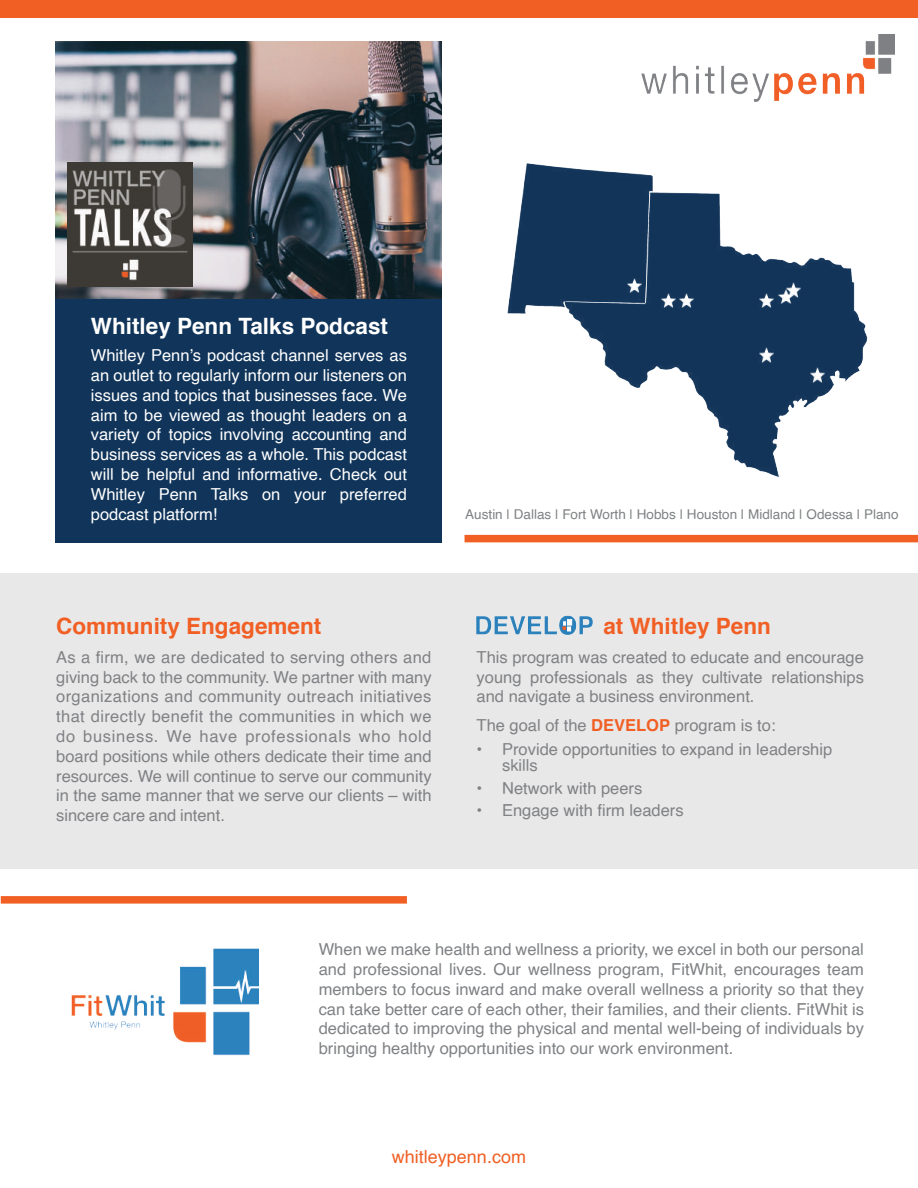
<style>
.page{position:relative;width:918px;height:1188px;background:#fff}
.page>*{position:absolute;margin:0;border:0;box-sizing:border-box;transform-origin:0 0}
.t1{font:700 22.5px "Helvetica";color:#f15f24}
.t2{font:700 22.5px "Helvetica";color:#fff}
.t3{font:18px "Helvetica";color:#f15f24}
.t4{font:16.5px/19.8px "Helvetica";color:#7f8184;text-align:justify}
.t5{font:16.5px/19.8px "Helvetica";color:#fff;text-align:justify}
.t6{font:13.5px "Helvetica";color:#7e8183}
.s1{font-weight:700;color:#f15f24}
</style>
<div class="page">
<div style="left:1px;top:573px;width:917px;height:295px;background:#e9e8e8"></div>
<img style="left:641px;top:34px;width:254px;height:67px">
<div style="left:0;top:0;width:918px;height:18px;background:#f15f24"></div>
<img style="left:507px;top:163px;width:361px;height:314px">
<img style="left:627px;top:278px;width:15px;height:15px">
<img style="left:661px;top:293px;width:15px;height:15px">
<img style="left:679px;top:293px;width:15px;height:15px">
<img style="left:759px;top:293px;width:15px;height:15px">
<img style="left:779px;top:289px;width:14px;height:15px">
<img style="left:786px;top:283px;width:15px;height:14px">
<img style="left:810px;top:368px;width:15px;height:15px">
<img style="left:759px;top:347px;width:15px;height:15px">
<div style="left:56px;top:41px;width:386px;height:501px;background:#11355a"></div>
<img style="left:56px;top:41px;width:386px;height:258px">
<img style="left:68px;top:162px;width:124px;height:125px">
<img style="left:71px;top:948px;width:188px;height:108px">
<div style="left:465px;top:535px;width:453px;height:7px;background:#f15f24"></div>
<div style="left:1px;top:896px;width:406px;height:8px;background:#f15f24"></div>
<img style="left:476px;top:615px;width:117px;height:20px">
<h1 class="t2" style="left:91px;top:308px;width:299px">Whitley Penn Talks Podcast</h1>
<p class="t5" style="left:91px;top:346px;width:318px">Whitley Penn’s podcast channel serves as an outlet to regularly inform our listeners on issues and topics that businesses face. We aim to be viewed as thought leaders on a variety of topics involving accounting and business services as a whole. This podcast will be helpful and informative. Check out Whitley Penn Talks on your preferred podcast platform!</p>
<p class="t6" style="left:465px;top:504px;width:435px">Austin | Dallas | Fort Worth | Hobbs | Houston | Midland | Odessa | Plano</p>
<h1 class="t1" style="left:56px;top:608px;width:267px">Community Engagement</h1>
<p class="t4" style="left:56px;top:648px;width:377px">As a firm, we are dedicated to serving others and giving back to the community. We partner with many organizations and community outreach initiatives that directly benefit the communities in which we do business. We have professionals who hold board positions while others dedicate their time and resources. We will continue to serve our community in the same manner that we serve our clients – with sincere care and intent.</p>
<h1 class="t1" style="left:603px;top:608px;width:169px">at Whitley Penn</h1>
<p class="t4" style="left:477px;top:648px;width:389px">This program was created to educate and encourage young professionals as they cultivate relationships and navigate a business environment.</p>
<p class="t4" style="left:477px;top:716px;width:300px">The goal of the <span class="s1">DEVELOP</span> program is to:</p>
<p class="t4" style="left:502px;top:741px;width:332px;line-height:16.5px;text-indent:-25px">• Provide opportunities to expand in leadership skills</p>
<p class="t4" style="left:477px;top:779px;width:167px">• Network with peers</p>
<p class="t4" style="left:477px;top:801px;width:209px">• Engage with firm leaders</p>
<p class="t4" style="left:319px;top:940px;width:547px">When we make health and wellness a priority, we excel in both our personal and professional lives. Our wellness program, FitWhit, encourages team members to focus inward and make overall wellness a priority so that they can take better care of each other, their families, and their clients. FitWhit is dedicated to improving the physical and mental well-being of individuals by bringing healthy opportunities into our work environment.</p>
<p class="t3" style="left:392px;top:1143px;width:136px">whitleypenn.com</p>
</div>
